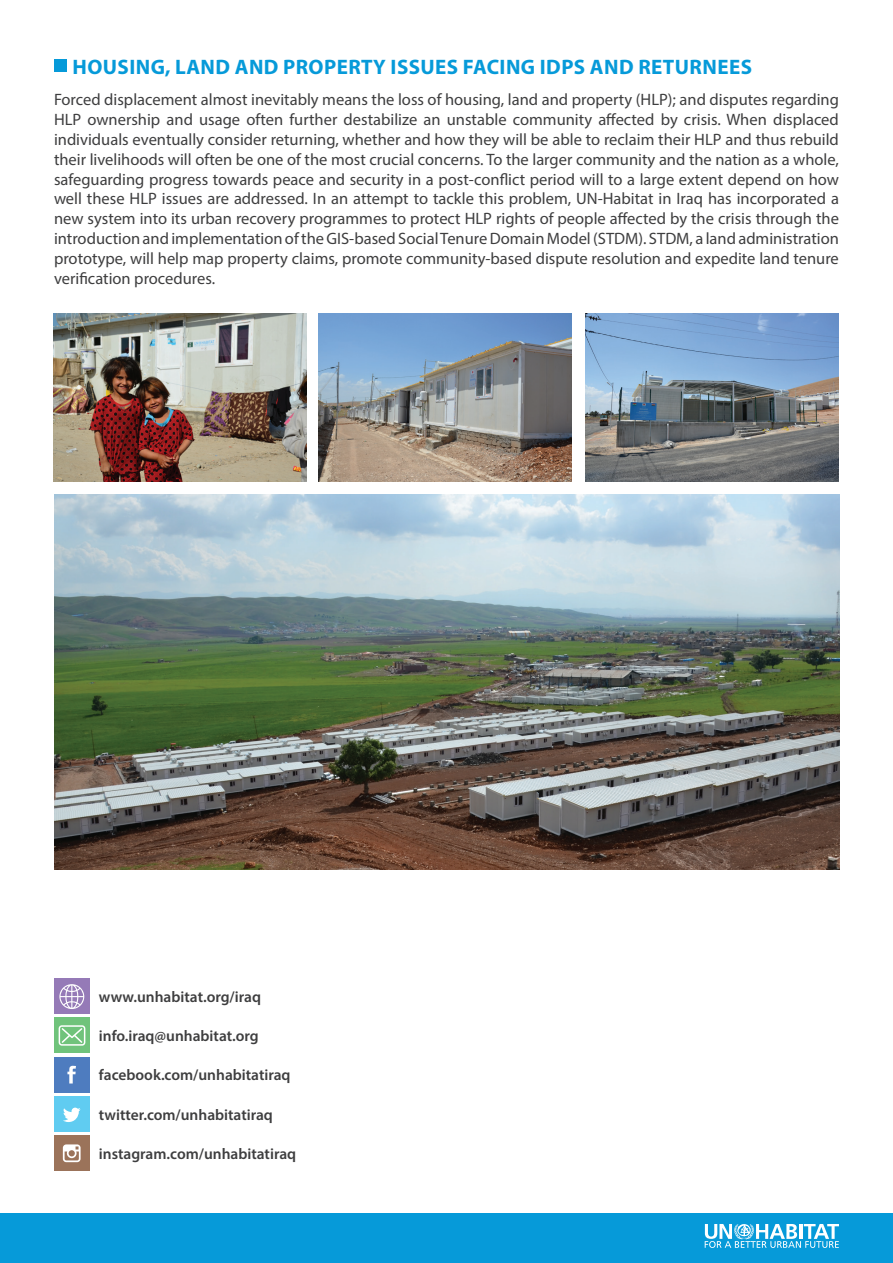
<style>
.page{position:relative;width:893px;height:1263px;background:#fff}
.page>*{position:absolute;margin:0;border:0;box-sizing:border-box;transform-origin:0 0}
.t1{font:700 21px "Myriad Pro";letter-spacing:.02em;color:#069ad9}
.t2{font:16.5px/19.8px "Myriad Pro";color:#3e3e3f;text-align:justify}
.t3{font:600 15.45px "Myriad Pro";color:#3e3e3f}
</style>
<div class="page">
<img style="left:54px;top:494px;width:786px;height:375px">
<img style="left:53px;top:314px;width:254px;height:167px">
<div style="left:54px;top:1057px;width:35px;height:35px;background:#4e7cbf"></div>
<svg style="left:67px;top:1066px;width:9px;height:17px"></svg>
<div style="left:54px;top:1096px;width:35px;height:36px;background:#60ccf1"></div>
<svg style="left:63px;top:1107px;width:18px;height:15px"></svg>
<div style="left:54px;top:1135px;width:35px;height:36px;background:#9b735a"></div>
<svg style="left:63px;top:1144px;width:18px;height:18px"></svg>
<div style="left:54px;top:1017px;width:35px;height:36px;background:#70c37b"></div>
<svg style="left:59px;top:1025px;width:26px;height:21px"></svg>
<div style="left:54px;top:978px;width:35px;height:36px;background:#957ab7"></div>
<svg style="left:59px;top:984px;width:25px;height:25px"></svg>
<div style="left:0;top:1213px;width:893px;height:50px;background:#069ad9"></div>
<svg style="left:705px;top:1224px;width:134px;height:24px"></svg>
<div style="left:54px;top:60px;width:12px;height:12px;background:#069ad9"></div>
<img style="left:319px;top:314px;width:253px;height:167px">
<img style="left:586px;top:314px;width:253px;height:167px">
<p class="t1" style="left:73px;top:53px;width:681px">HOUSING, LAND AND PROPERTY ISSUES FACING IDPS AND RETURNEES</p>
<p class="t2" style="left:54px;top:90px;width:787px">Forced displacement almost inevitably means the loss of housing, land and property (HLP); and disputes regarding HLP ownership and usage often further destabilize an unstable community affected by crisis. When displaced individuals eventually consider returning, whether and how they will be able to reclaim their HLP and thus rebuild their livelihoods will often be one of the most crucial concerns. To the larger community and the nation as a whole, safeguarding progress towards peace and security in a post-conflict period will to a large extent depend on how well these HLP issues are addressed. In an attempt to tackle this problem, UN-Habitat in Iraq has incorporated a new system into its urban recovery programmes to protect HLP rights of people affected by the crisis through the introduction and implementation of the GIS-based Social Tenure Domain Model (STDM). STDM, a land administration prototype, will help map property claims, promote community-based dispute resolution and expedite land tenure verification procedures.</p>
<p class="t3" style="left:99px;top:987px;width:164px">www.unhabitat.org/iraq</p>
<p class="t3" style="left:99px;top:1026px;width:161px">info.iraq@unhabitat.org</p>
<p class="t3" style="left:99px;top:1065px;width:193px">facebook.com/unhabitatiraq</p>
<p class="t3" style="left:99px;top:1105px;width:176px">twitter.com/unhabitatiraq</p>
<p class="t3" style="left:99px;top:1144px;width:199px">instagram.com/unhabitatiraq</p>
</div>
